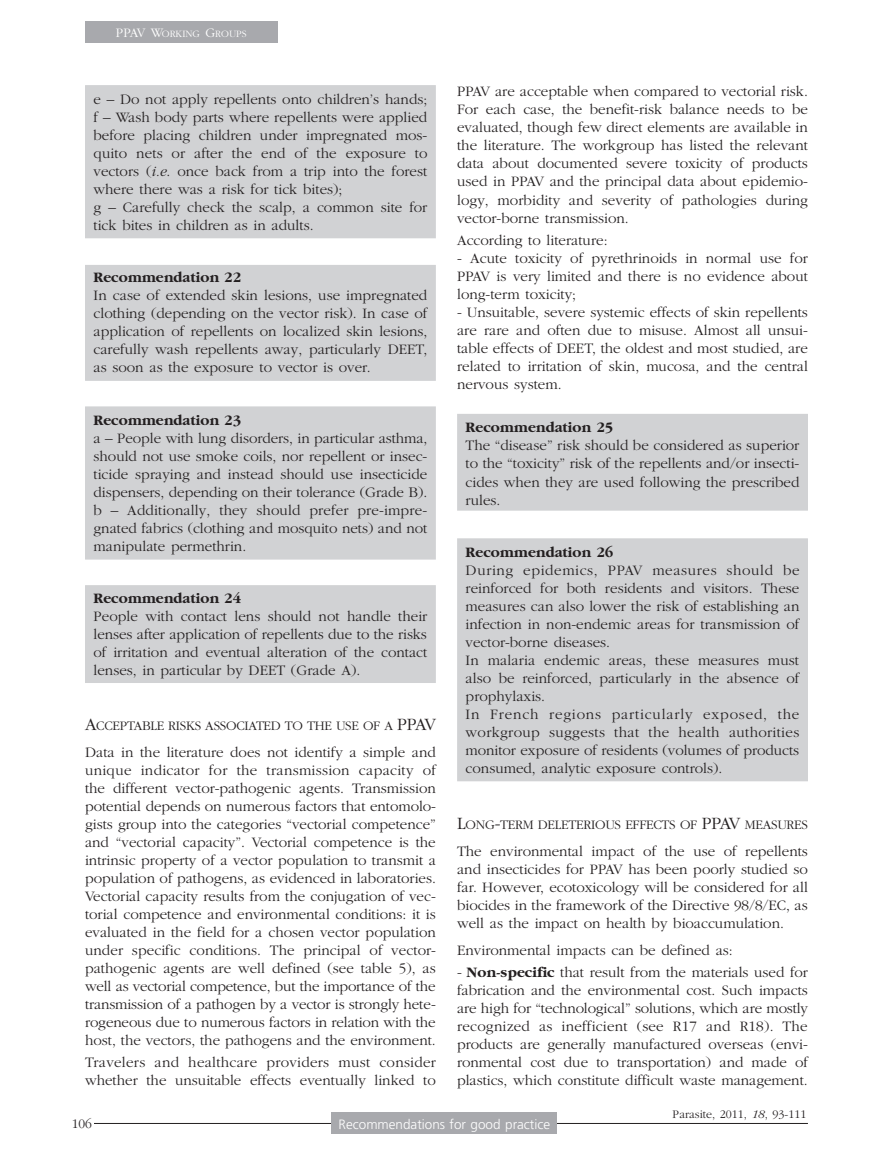
<style>
.page{position:relative;width:893px;height:1149px;background:#fff}
.page>*{position:absolute;margin:0;border:0;box-sizing:border-box;transform-origin:0 0}
.t1{font:300 15px/18px "Garamond";color:#231f20;text-align:justify}
.t2{font:700 15px "Garamond";color:#231f20}
.t3{font:300 13.5px "Garamond";letter-spacing:-.02em;color:#231f20}
.t4{font:300 13.5px "Frutiger";color:#fff}
.t5{font:300 12px "Garamond";color:#231f20}
.t6{font:300 10.2px "Garamond";color:#fff}
.s1{font-size:13.5px}
.s2{font-style:italic}
.s3{font-size:18px}
.s4{font-weight:700}
</style>
<div class="page">
<div style="left:85px;top:21px;width:192px;height:22px;background:#a8a9ad"></div>
<hr style="left:85px;top:1122px;width:723px;height:1px;background:#231f20">
<div style="left:64px;top:1106px;width:30px;height:23px;background:#fff"></div>
<div style="left:332px;top:1112px;width:225px;height:21px;background:#a8a9ad"></div>
<div style="left:458px;top:539px;width:349px;height:241px;background:#d1d2d4"></div>
<div style="left:457px;top:538px;width:351px;height:243px;border:2px solid #d1d2d4"></div>
<div style="left:458px;top:414px;width:349px;height:95px;background:#d1d2d4"></div>
<div style="left:457px;top:414px;width:351px;height:96px;border:2px solid #d1d2d4"></div>
<div style="left:86px;top:585px;width:349px;height:97px;background:#d1d2d4"></div>
<div style="left:86px;top:407px;width:349px;height:151px;background:#d1d2d4"></div>
<div style="left:85px;top:406px;width:351px;height:153px;border:2px solid #d1d2d4"></div>
<div style="left:86px;top:265px;width:349px;height:115px;background:#d1d2d4"></div>
<div style="left:85px;top:265px;width:351px;height:116px;border:2px solid #d1d2d4"></div>
<div style="left:86px;top:86px;width:349px;height:151px;background:#d1d2d4"></div>
<div style="left:85px;top:85px;width:351px;height:153px;border:2px solid #d1d2d4"></div>
<p class="t6" style="left:116px;top:28px;width:132px"><span class="s1">PPAV W</span>ORKING <span class="s1">G</span>ROUPS</p>
<p class="t1" style="left:94px;top:91px;width:336px;text-align:left">e – Do not apply repellents onto children’s hands; f – Wash body parts where repellents were applied before placing children under impregnated mos&shy;quito nets or after the end of the exposure to vectors (<span class="s2">i.e</span>. once back from a trip into the forest where there was a risk for tick bites);<br>g – Carefully check the scalp, a common site for tick bites in children as in adults.</p>
<p class="t2" style="left:94px;top:270px;width:149px">Recommendation 22</p>
<p class="t1" style="left:94px;top:287px;width:335px">In case of extended skin lesions, use impregnated clothing (depending on the vector risk). In case of application of repellents on localized skin lesions, carefully wash repellents away, particularly DEET, as soon as the exposure to vector is over.</p>
<p class="t2" style="left:94px;top:412px;width:149px">Recommendation 23</p>
<p class="t1" style="left:94px;top:429px;width:335px">a – People with lung disorders, in particular asthma, should not use smoke coils, nor repellent or insec&shy;ticide spraying and instead should use insecticide dispensers, depending on their tolerance (Grade B). b – Additionally, they should prefer pre-impre&shy;gnated fabrics (clothing and mosquito nets) and not manipulate permethrin.</p>
<p class="t2" style="left:94px;top:590px;width:149px">Recommendation 24</p>
<p class="t1" style="left:94px;top:607px;width:335px">People with contact lens should not handle their lenses after application of repellents due to the risks of irritation and eventual alteration of the contact lenses, in particular by DEET (Grade A).</p>
<p class="t3" style="left:85px;top:718px;width:352px"><span class="s3">A</span>CCEPTABLE RISKS ASSOCIATED TO THE USE OF A <span class="s3">PPAV</span></p>
<p class="t1" style="left:85px;top:742px;width:352px">Data in the literature does not identify a simple and unique indicator for the transmission capacity of the different vector-pathogenic agents. Transmission potential depends on numerous factors that entomolo&shy;gists group into the categories “vectorial competence” and “vectorial capacity”. Vectorial competence is the intrinsic property of a vector population to transmit a population of pathogens, as evidenced in laboratories.<br>Vectorial capacity results from the conjugation of vec&shy;torial competence and environmental conditions: it is evaluated in the field for a chosen vector population under specific conditions. The principal of vector&shy;pathogenic agents are well defined (see table 5), as well as vectorial competence, but the importance of the transmission of a pathogen by a vector is strongly hete&shy;rogeneous due to numerous factors in relation with the host, the vectors, the pathogens and the environment.</p>
<p class="t1" style="left:85px;top:1053px;width:352px">Travelers and healthcare providers must consider whether the unsuitable effects eventually linked to</p>
<p class="t1" style="left:457px;top:83px;width:352px">PPAV are acceptable when compared to vectorial risk.<br>For each case, the benefit-risk balance needs to be evaluated, though few direct elements are available in the literature. The workgroup has listed the relevant data about documented severe toxicity of products used in PPAV and the principal data about epidemio&shy;logy, morbidity and severity of pathologies during vector-borne transmission.</p>
<p class="t1" style="left:457px;top:231px;width:152px">According to literature:</p>
<p class="t1" style="left:457px;top:249px;width:352px">- Acute toxicity of pyrethrinoids in normal use for PPAV is very limited and there is no evidence about long-term toxicity;</p>
<p class="t1" style="left:457px;top:303px;width:352px">- Unsuitable, severe systemic effects of skin repellents are rare and often due to misuse. Almost all unsui&shy;table effects of DEET, the oldest and most studied, are related to irritation of skin, mucosa, and the central nervous system.</p>
<p class="t2" style="left:466px;top:419px;width:149px">Recommendation 25</p>
<p class="t1" style="left:466px;top:437px;width:335px">The “disease” risk should be considered as superior to the “toxicity” risk of the repellents and/or insecti&shy;cides when they are used following the prescribed rules.</p>
<p class="t2" style="left:466px;top:543px;width:149px">Recommendation 26</p>
<p class="t1" style="left:466px;top:561px;width:335px;text-align:left">During epidemics, PPAV measures should be reinforced for both residents and visitors. These measures can also lower the risk of establishing an infection in non-endemic areas for transmission of vector-borne diseases.<br>In malaria endemic areas, these measures must also be reinforced, particularly in the absence of prophylaxis.<br>In French regions particularly exposed, the workgroup suggests that the health authorities monitor exposure of residents (volumes of products consumed, analytic exposure controls).</p>
<p class="t3" style="left:457px;top:817px;width:352px"><span class="s3">L</span>ONG<span class="s3">-</span>TERM DELETERIOUS EFFECTS OF <span class="s3">PPAV</span> MEASURES</p>
<p class="t1" style="left:457px;top:842px;width:352px">The environmental impact of the use of repellents and insecticides for PPAV has been poorly studied so far. However, ecotoxicology will be considered for all biocides in the framework of the Directive 98/8/EC, as well as the impact on health by bioaccumulation.</p>
<p class="t1" style="left:457px;top:940px;width:277px">Environmental impacts can be defined as:</p>
<p class="t1" style="left:457px;top:963px;width:352px">- <span class="s4">Non-specific</span> that result from the materials used for fabrication and the environmental cost. Such impacts are high for “technological” solutions, which are mostly recognized as inefficient (see R17 and R18). The products are generally manufactured overseas (envi&shy;ronmental cost due to transportation) and made of plastics, which constitute difficult waste management.</p>
<p class="t3" style="left:72px;top:1116px;width:22px">106</p>
<p class="t4" style="left:339px;top:1116px;width:213px">Recommendations for good practice</p>
<p class="t5" style="left:673px;top:1107px;width:135px">Parasite, 2011, <span class="s2">18</span>, 93-111</p>
</div>
